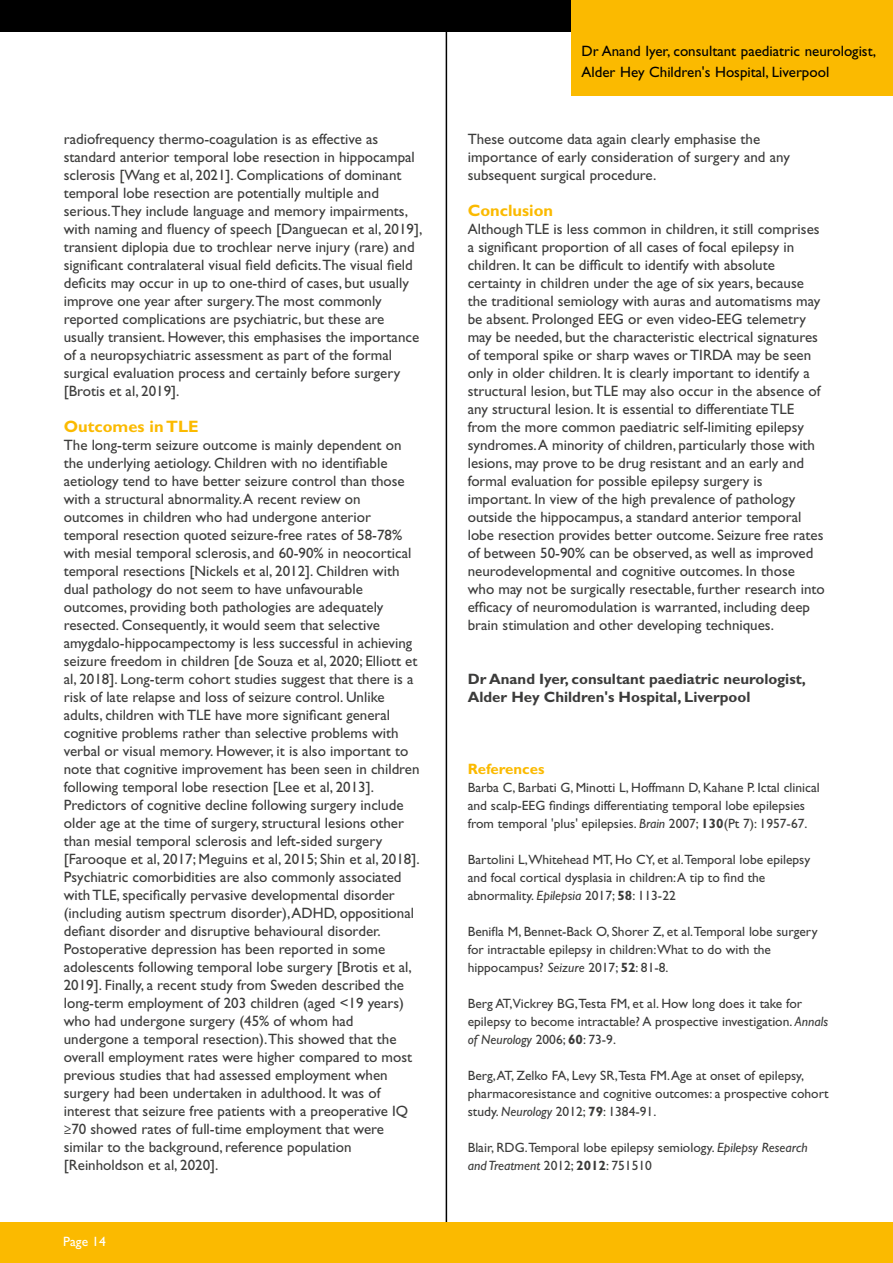
<style>
.page{position:relative;width:893px;height:1263px;background:#fff}
.page>*{position:absolute;margin:0;border:0;box-sizing:border-box;transform-origin:0 0}
.t1{font:700 16.5px "Gill Sans Std";color:#fbba00}
.t2{font:15px/18px "Gill Sans Std";color:#3c3c3b}
.t3{font:700 15px/18px "Gill Sans Std";color:#3c3c3b}
.t4{font:15px/21px "Gill Sans Std";color:#000}
.t5{font:700 15px "Gill Sans Std";color:#fbba00}
.t6{font:13.5px/18px "Gill Sans Std";color:#3c3c3b}
.t7{font:13.5px "Gill Sans Std";color:#fff}
.s1{font-style:italic}
.s2{font-weight:700}
</style>
<div class="page">
<hr style="left:446px;top:0;width:1px;height:1237px;background:#000">
<div style="left:0;top:0;width:893px;height:32px;background:#000"></div>
<div style="left:0;top:1222px;width:893px;height:41px;background:#fbba00"></div>
<div style="left:571px;top:0;width:322px;height:96px;background:#fbba00"></div>
<p class="t2" style="left:64px;top:130px;width:360px">radiofrequency thermo-coagulation is as effective as standard anterior temporal lobe resection in hippocampal sclerosis [Wang et al, 2021]. Complications of dominant temporal lobe resection are potentially multiple and serious.They include language and memory impairments, with naming and fluency of speech [Danguecan et al, 2019], transient diplopia due to trochlear nerve injury (rare) and significant contralateral visual field deficits.The visual field deficits may occur in up to one-third of cases, but usually improve one year after surgery.The most commonly reported complications are psychiatric, but these are usually transient. However, this emphasises the importance of a neuropsychiatric assessment as part of the formal surgical evaluation process and certainly before surgery [Brotis et al, 2019].</p>
<p class="t1" style="left:64px;top:417px;width:136px">Outcomes in TLE</p>
<p class="t2" style="left:64px;top:436px;width:357px">The long-term seizure outcome is mainly dependent on the underlying aetiology. Children with no identifiable aetiology tend to have better seizure control than those with a structural abnormality. A recent review on outcomes in children who had undergone anterior temporal resection quoted seizure-free rates of 58-78% with mesial temporal sclerosis, and 60-90% in neocortical temporal resections [Nickels et al, 2012]. Children with dual pathology do not seem to have unfavourable outcomes, providing both pathologies are adequately resected. Consequently, it would seem that selective amygdalo-hippocampectomy is less successful in achieving seizure freedom in children [de Souza et al, 2020; Elliott et al, 2018]. Long-term cohort studies suggest that there is a risk of late relapse and loss of seizure control. Unlike adults, children with TLE have more significant general cognitive problems rather than selective problems with verbal or visual memory. However, it is also important to note that cognitive improvement has been seen in children following temporal lobe resection [Lee et al, 2013].<br>Predictors of cognitive decline following surgery include older age at the time of surgery, structural lesions other than mesial temporal sclerosis and left-sided surgery [Farooque et al, 2017; Meguins et al, 2015; Shin et al, 2018].<br>Psychiatric comorbidities are also commonly associated with TLE, specifically pervasive developmental disorder (including autism spectrum disorder), ADHD, oppositional defiant disorder and disruptive behavioural disorder.<br>Postoperative depression has been reported in some adolescents following temporal lobe surgery [Brotis et al, 2019]. Finally, a recent study from Sweden described the long-term employment of 203 children (aged &lt;19 years) who had undergone surgery (45% of whom had undergone a temporal resection).This showed that the overall employment rates were higher compared to most previous studies that had assessed employment when surgery had been undertaken in adulthood. It was of interest that seizure free patients with a preoperative IQ ≥70 showed rates of full-time employment that were similar to the background, reference population [Reinholdson et al, 2020].</p>
<p class="t7" style="left:63px;top:1234px;width:44px">Page 14</p>
<p class="t4" style="left:581px;top:40px;width:296px">Dr Anand Iyer, consultant paediatric neurologist,<br>Alder Hey Children's Hospital, Liverpool</p>
<p class="t2" style="left:468px;top:130px;width:324px">These outcome data again clearly emphasise the importance of early consideration of surgery and any subsequent surgical procedure.</p>
<p class="t1" style="left:468px;top:201px;width:87px">Conclusion</p>
<p class="t2" style="left:468px;top:220px;width:358px">Although TLE is less common in children, it still comprises a significant proportion of all cases of focal epilepsy in children. It can be difficult to identify with absolute certainty in children under the age of six years, because the traditional semiology with auras and automatisms may be absent. Prolonged EEG or even video-EEG telemetry may be needed, but the characteristic electrical signatures of temporal spike or sharp waves or TIRDA may be seen only in older children. It is clearly important to identify a structural lesion, but TLE may also occur in the absence of any structural lesion. It is essential to differentiate TLE from the more common paediatric self-limiting epilepsy syndromes. A minority of children, particularly those with lesions, may prove to be drug resistant and an early and formal evaluation for possible epilepsy surgery is important. In view of the high prevalence of pathology outside the hippocampus, a standard anterior temporal lobe resection provides better outcome. Seizure free rates of between 50-90% can be observed, as well as improved neurodevelopmental and cognitive outcomes. In those who may not be surgically resectable, further research into efficacy of neuromodulation is warranted, including deep brain stimulation and other developing techniques.</p>
<p class="t3" style="left:468px;top:670px;width:340px">Dr Anand Iyer, consultant paediatric neurologist,<br>Alder Hey Children's Hospital, Liverpool</p>
<p class="t5" style="left:468px;top:760px;width:78px">References</p>
<p class="t6" style="left:468px;top:779px;width:354px">Barba C, Barbati G, Minotti L, Hoffmann D, Kahane P. Ictal clinical and scalp-EEG findings differentiating temporal lobe epilepsies from temporal 'plus' epilepsies. <span class="s1">Brain</span> 2007; <span class="s2">130</span>(Pt 7): 1957-67.</p>
<p class="t6" style="left:468px;top:851px;width:344px">Bartolini L,Whitehead MT, Ho CY, et al.Temporal lobe epilepsy and focal cortical dysplasia in children: A tip to find the abnormality. <span class="s1">Epilepsia</span> 2017; <span class="s2">58</span>: 113-22</p>
<p class="t6" style="left:468px;top:923px;width:351px">Benifla M, Bennet-Back O, Shorer Z, et al.Temporal lobe surgery for intractable epilepsy in children:What to do with the hippocampus? <span class="s1">Seizure</span> 2017; <span class="s2">52</span>: 81-8.</p>
<p class="t6" style="left:468px;top:995px;width:362px">Berg AT,Vickrey BG,Testa FM, et al. How long does it take for epilepsy to become intractable? A prospective investigation. <span class="s1">Annals of Neurology</span> 2006; <span class="s2">60</span>: 73-9.</p>
<p class="t6" style="left:468px;top:1067px;width:363px">Berg, AT, Zelko FA, Levy SR,Testa FM. Age at onset of epilepsy, pharmacoresistance and cognitive outcomes: a prospective cohort study. <span class="s1">Neurology</span> 2012; <span class="s2">79</span>: 1384-91.</p>
<p class="t6" style="left:468px;top:1139px;width:342px">Blair, RDG.Temporal lobe epilepsy semiology. <span class="s1">Epilepsy Research and Treatment</span> 2012; <span class="s2">2012</span>: 751510</p>
</div>
